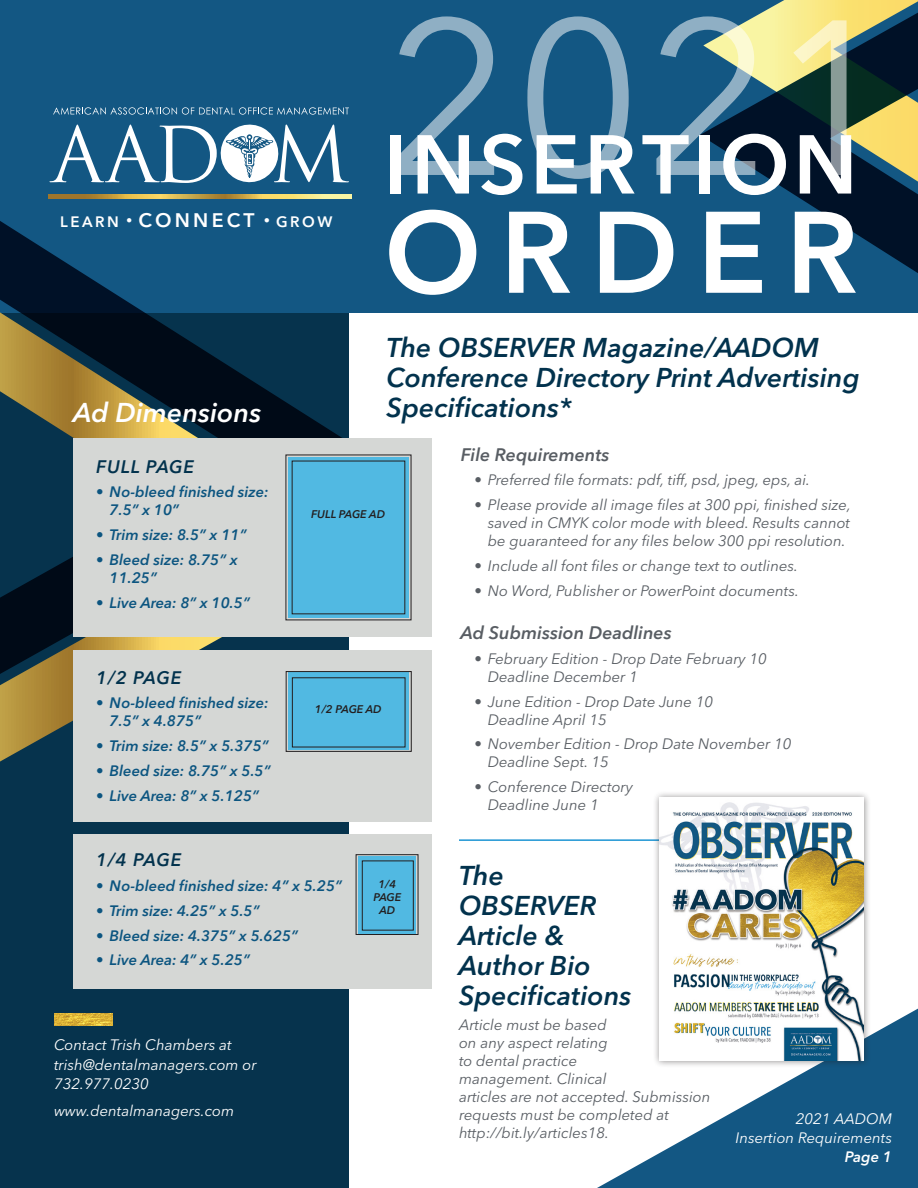
<style>
.page{position:relative;width:918px;height:1188px;background:#fff}
.page>*{position:absolute;margin:0;border:0;box-sizing:border-box;transform-origin:0 0}
.t1{font:218.25px "Avenir Next LT Pro";color:#fff}
.t2{font:600 114.45px "Avenir Next LT Pro";letter-spacing:.165em;color:#fff}
.t3{font:600 82.5px "Avenir Next LT Pro";letter-spacing:.045em;color:#fff}
.Dark_Blue_Heading{font:italic 600 27px/30px "Avenir Next LT Pro";color:#02324d}
.Dark_Blue_Heading-2{font:italic 600 27px "Avenir Next LT Pro";color:#fff}
.t4{font:600 19.5px "Avenir Next LT Pro";letter-spacing:.165em;color:#fff}
.Subhead{font:italic 600 18px "Avenir Next LT Pro";color:#585d63}
.Sub_Sub_Head{font:italic 600 18px "Avenir Next LT Pro";letter-spacing:.04em;color:#02324d}
.Small_Gray_Body_Copy{font:italic 15px/18px "Avenir Next LT Pro";color:#585d63}
.t5{font:italic 600 15px/18px "Avenir Next LT Pro";color:#0c5580}
.Advertising_Copy{font:italic 15px/19.5px "Avenir Next LT Pro";color:#fff}
.Page_Number{font:italic 600 15px "Avenir Next LT Pro";color:#fff}
.t6{font:600 15px "Avenir Next LT Pro";color:#fff}
.t7{font:italic 600 11.1px "Avenir Next LT Pro";color:#231f20}
.s1{font-size:15px}
</style>
<div class="page">
<svg style="left:597px;top:1009px;width:321px;height:179px;fill:#135783"></svg>
<div style="left:0;top:0;width:349px;height:1188px;background:#06334d"></div>
<div style="left:0;top:0;width:918px;height:313px;background:#135783"></div>
<svg style="left:0;top:107px;width:379px;height:655px"></svg>
<svg style="left:700px;top:0;width:218px;height:273px"></svg>
<img style="left:54px;top:1013px;width:59px;height:13px">
<div style="left:73px;top:834px;width:359px;height:154px;background:#d5d7d5"></div>
<div style="left:73px;top:650px;width:359px;height:172px;background:#d5d7d5"></div>
<div style="left:73px;top:439px;width:359px;height:198px;background:#d5d7d5"></div>
<div style="left:288px;top:457px;width:121px;height:161px;background:#51b9e2"></div>
<div style="left:288px;top:673px;width:121px;height:77px;background:#51b9e2"></div>
<div style="left:292px;top:677px;width:114px;height:70px;border:1px solid #231f20"></div>
<div style="left:286px;top:671px;width:126px;height:81px;border:1px solid #231f20"></div>
<div style="left:358px;top:856px;width:58px;height:77px;background:#51b9e2"></div>
<div style="left:362px;top:860px;width:52px;height:71px;border:1px solid #231f20"></div>
<div style="left:356px;top:854px;width:62px;height:81px;border:1px solid #231f20"></div>
<hr style="left:459px;top:839px;width:384px;height:2px;background:#1d95d3">
<div style="left:652px;top:790px;width:219px;height:278px;background:#231f20;opacity:.5"></div>
<img style="left:659px;top:797px;width:205px;height:264px">
<svg style="left:127px;top:219px;width:4px;height:4px"></svg>
<svg style="left:265px;top:219px;width:4px;height:4px"></svg>
<p class="t4" style="left:60px;top:208px;width:196px"><span class="s1">LEARN</span> CONNECT</p>
<p class="t6" style="left:276px;top:212px;width:58px">GROW</p>
<h1 class="t1" style="left:384px;top:-31px;width:512px">2021</h1>
<p class="t3" style="left:384px;top:115px;width:475px">INSERTION</p>
<p class="t2" style="left:384px;top:183px;width:475px">ORDER</p>
<p class="Dark_Blue_Heading-2" style="left:73px;top:396px;width:189px">Ad Dimensions</p>
<p class="Sub_Sub_Head" style="left:96px;top:455px;width:99px">FULL PAGE</p>
<p class="t5" style="left:110px;top:483px;width:161px;text-indent:-14px">• No-bleed finished size:<br>7.5” x 10”</p>
<p class="t5" style="left:96px;top:526px;width:152px">• Trim size: 8.5” x 11”</p>
<p class="t5" style="left:110px;top:551px;width:130px;text-indent:-14px">• Bleed size: 8.75” x<br>11.25”</p>
<p class="t5" style="left:96px;top:593px;width:155px">• Live Area: 8” x 10.5”</p>
<p class="Sub_Sub_Head" style="left:96px;top:667px;width:87px">1/2 PAGE</p>
<p class="t5" style="left:110px;top:694px;width:161px;text-indent:-14px">• No-bleed finished size:<br>7.5” x 4.875”</p>
<p class="t5" style="left:96px;top:737px;width:174px">• Trim size: 8.5” x 5.375”</p>
<p class="t5" style="left:96px;top:762px;width:176px">• Bleed size: 8.75” x 5.5”</p>
<p class="t5" style="left:96px;top:786px;width:164px">• Live Area: 8” x 5.125”</p>
<p class="Dark_Blue_Heading" style="left:387px;top:332px;width:475px">The OBSERVER Magazine/AADOM<br>Conference Directory Print Advertising<br>Specifications*</p>
<p class="Subhead" style="left:461px;top:443px;width:150px">File Requirements</p>
<p class="Small_Gray_Body_Copy" style="left:474px;top:471px;width:337px">• Preferred file formats: pdf, tiff, psd, jpeg, eps, ai.</p>
<p class="Small_Gray_Body_Copy" style="left:488px;top:496px;width:365px;text-align:justify;text-indent:-14px">• Please provide all image files at 300 ppi, finished size, saved in CMYK color mode with bleed. Results cannot be guaranteed for any files below 300 ppi resolution.</p>
<p class="Small_Gray_Body_Copy" style="left:474px;top:556px;width:325px">• Include all font files or change text to outlines.</p>
<p class="Small_Gray_Body_Copy" style="left:474px;top:581px;width:326px">• No Word, Publisher or PowerPoint documents.</p>
<p class="Subhead" style="left:461px;top:622px;width:212px">Ad Submission Deadlines</p>
<p class="Small_Gray_Body_Copy" style="left:488px;top:649px;width:281px;text-indent:-14px">• February Edition - Drop Date February 10<br>Deadline December 1</p>
<p class="Small_Gray_Body_Copy" style="left:488px;top:692px;width:227px;text-indent:-14px">• June Edition - Drop Date June 10<br>Deadline April 15</p>
<p class="Small_Gray_Body_Copy" style="left:488px;top:735px;width:305px;text-indent:-14px">• November Edition - Drop Date November 10<br>Deadline Sept. 15</p>
<p class="Small_Gray_Body_Copy" style="left:488px;top:778px;width:147px;text-indent:-14px">• Conference Directory<br>Deadline June 1</p>
<p class="t7" style="left:311px;top:508px;width:75px">FULL PAGE AD</p>
<p class="t7" style="left:315px;top:702px;width:68px">1/2 PAGE AD</p>
<p class="Sub_Sub_Head" style="left:96px;top:849px;width:87px">1/4 PAGE</p>
<p class="t5" style="left:96px;top:877px;width:247px">• No-bleed finished size: 4” x 5.25”</p>
<p class="t5" style="left:96px;top:901px;width:165px">• Trim size: 4.25” x 5.5”</p>
<p class="t5" style="left:96px;top:926px;width:203px">• Bleed size: 4.375” x 5.625”</p>
<p class="t5" style="left:96px;top:951px;width:155px">• Live Area: 4” x 5.25”</p>
<p class="Advertising_Copy" style="left:54px;top:1035px;width:204px">Contact Trish Chambers at trish@dentalmanagers.com or<br>732.977.0230</p>
<p class="Advertising_Copy" style="left:54px;top:1101px;width:182px">www.dentalmanagers.com</p>
<p class="t7" style="left:378px;top:877px;width:19px">1/4</p>
<p class="t7" style="left:373px;top:890px;width:29px">PAGE</p>
<p class="t7" style="left:379px;top:904px;width:17px">AD</p>
<p class="Dark_Blue_Heading" style="left:459px;top:861px;width:174px">The<br>OBSERVER<br>Article &amp;<br>Author Bio<br>Specifications</p>
<p class="Small_Gray_Body_Copy" style="left:459px;top:1016px;width:253px">Article must be based<br>on any aspect relating<br>to dental practice<br>management. Clinical<br>articles are not accepted. Submission requests must be completed at http://bit.ly/articles18.</p>
<p class="Advertising_Copy" style="left:796px;top:1109px;width:98px">2021 AADOM</p>
<p class="Advertising_Copy" style="left:736px;top:1128px;width:158px">Insertion Requirements</p>
<p class="Page_Number" style="left:845px;top:1148px;width:49px">Page 1</p>
</div>
